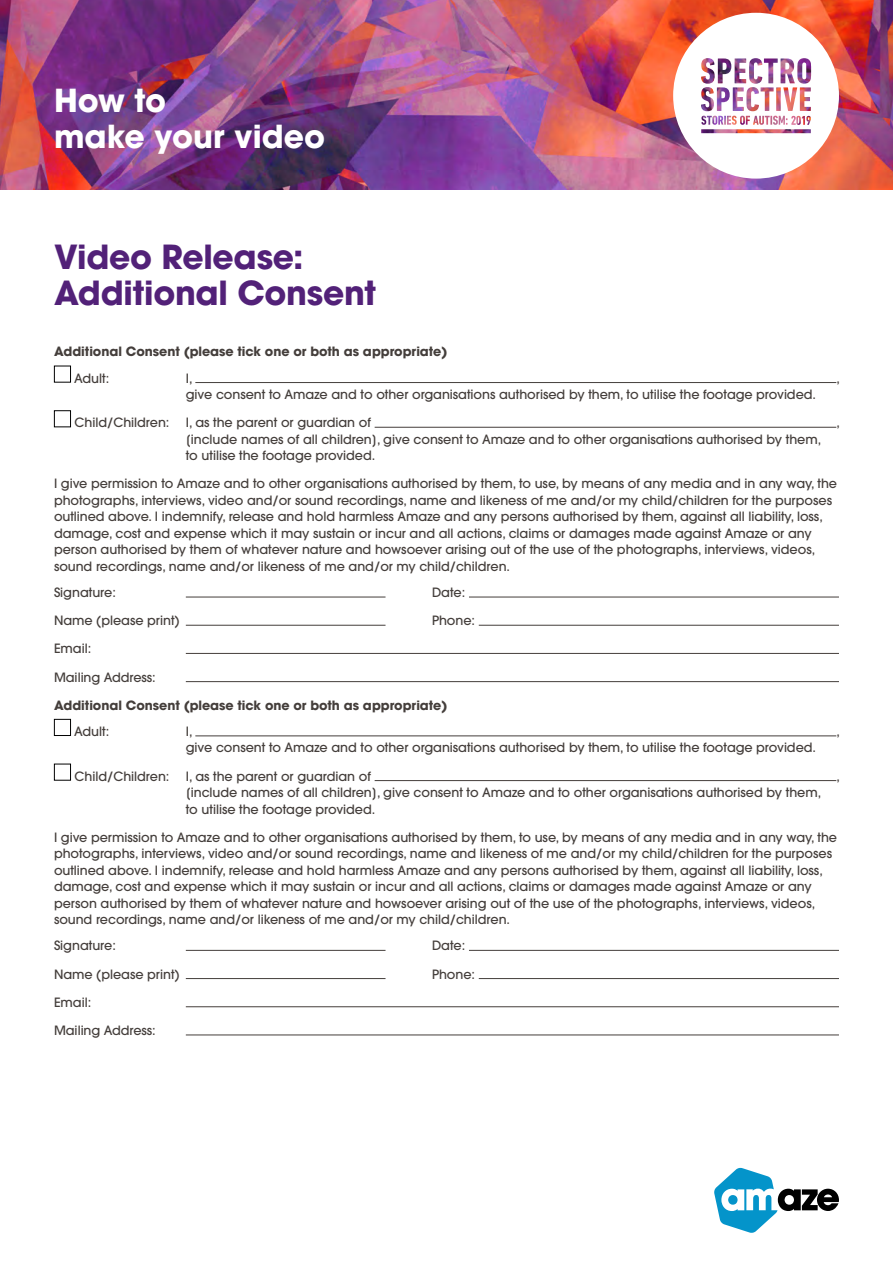
<style>
.page{position:relative;width:893px;height:1263px;background:#fff}
.page>*{position:absolute;margin:0;border:0;box-sizing:border-box;transform-origin:0 0}
.t1{font:700 33px/36px "ITC Avant Garde Pro";letter-spacing:-.01em;color:#522178}
.t2{font:700 31.5px/36px "ITC Avant Garde Pro";color:#fff}
.t3{font:500 12.75px/16.5px "ITC Avant Garde Pro";letter-spacing:-.005em;color:#443e3b}
.t4{font:700 12.75px "ITC Avant Garde Pro";letter-spacing:-.005em;color:#443e3b}
</style>
<div class="page">
<img style="left:0;top:0;width:893px;height:189px">
<img style="left:673px;top:13px;width:166px;height:166px;border-radius:50%">
<img style="left:701px;top:58px;width:110px;height:26px">
<hr style="left:195px;top:382px;width:641px;height:1px;background:#443e3b">
<hr style="left:375px;top:427px;width:461px;height:1px;background:#443e3b">
<hr style="left:186px;top:597px;width:200px;height:1px;background:#443e3b">
<hr style="left:469px;top:597px;width:370px;height:1px;background:#443e3b">
<hr style="left:186px;top:625px;width:200px;height:1px;background:#443e3b">
<hr style="left:479px;top:625px;width:360px;height:1px;background:#443e3b">
<hr style="left:186px;top:653px;width:653px;height:1px;background:#443e3b">
<hr style="left:186px;top:681px;width:653px;height:1px;background:#443e3b">
<hr style="left:195px;top:735px;width:641px;height:1px;background:#443e3b">
<hr style="left:375px;top:780px;width:461px;height:1px;background:#443e3b">
<hr style="left:186px;top:950px;width:200px;height:1px;background:#443e3b">
<hr style="left:469px;top:950px;width:370px;height:1px;background:#443e3b">
<hr style="left:186px;top:978px;width:200px;height:1px;background:#443e3b">
<hr style="left:479px;top:978px;width:360px;height:1px;background:#443e3b">
<hr style="left:186px;top:1006px;width:653px;height:1px;background:#443e3b">
<hr style="left:186px;top:1034px;width:653px;height:1px;background:#443e3b">
<div style="left:54px;top:366px;width:17px;height:17px;border:1px solid #000"></div>
<div style="left:54px;top:410px;width:17px;height:17px;border:1px solid #000"></div>
<div style="left:54px;top:719px;width:17px;height:17px;border:1px solid #000"></div>
<div style="left:54px;top:764px;width:17px;height:16px;border:1px solid #000"></div>
<svg style="left:714px;top:1167px;width:125px;height:66px"></svg>
<h2 class="t2" style="left:54px;top:82px;width:273px">How to<br>make your video</h2>
<h1 class="t1" style="left:54px;top:238px;width:324px">Video Release:<br>Additional Consent</h1>
<p class="t4" style="left:54px;top:343px;width:395px">Additional Consent (please tick one or both as appropriate)</p>
<p class="t3" style="left:74px;top:369px;width:36px">Adult:</p>
<p class="t3" style="left:186px;top:369px;width:8px">I,</p>
<p class="t3" style="left:836px;top:369px;width:5px">,</p>
<p class="t3" style="left:186px;top:386px;width:632px">give consent to Amaze and to other organisations authorised by them, to utilise the footage provided.</p>
<p class="t3" style="left:75px;top:414px;width:96px">Child/Children:</p>
<p class="t3" style="left:186px;top:414px;width:187px">I, as the parent or guardian of</p>
<p class="t3" style="left:836px;top:414px;width:5px">,</p>
<p class="t3" style="left:186px;top:431px;width:637px">[include names of all children], give consent to Amaze and to other organisations authorised by them, to utilise the footage provided.</p>
<p class="t3" style="left:54px;top:475px;width:785px">I give permission to Amaze and to other organisations authorised by them, to use, by means of any media and in any way, the photographs, interviews, video and/or sound recordings, name and likeness of me and/or my child/children for the purposes outlined above. I indemnify, release and hold harmless Amaze and any persons authorised by them, against all liability, loss, damage, cost and expense which it may sustain or incur and all actions, claims or damages made against Amaze or any person authorised by them of whatever nature and howsoever arising out of the use of the photographs, interviews, videos, sound recordings, name and/or likeness of me and/or my child/children.</p>
<p class="t3" style="left:54px;top:584px;width:63px">Signature:</p>
<p class="t3" style="left:432px;top:584px;width:35px">Date:</p>
<p class="t3" style="left:54px;top:612px;width:127px">Name (please print)</p>
<p class="t3" style="left:432px;top:612px;width:45px">Phone:</p>
<p class="t3" style="left:54px;top:640px;width:39px">Email:</p>
<p class="t3" style="left:54px;top:669px;width:103px">Mailing Address:</p>
<p class="t4" style="left:54px;top:696px;width:395px">Additional Consent (please tick one or both as appropriate)</p>
<p class="t3" style="left:74px;top:723px;width:36px">Adult:</p>
<p class="t3" style="left:186px;top:723px;width:8px">I,</p>
<p class="t3" style="left:836px;top:723px;width:5px">,</p>
<p class="t3" style="left:186px;top:739px;width:632px">give consent to Amaze and to other organisations authorised by them, to utilise the footage provided.</p>
<p class="t3" style="left:75px;top:767px;width:96px">Child/Children:</p>
<p class="t3" style="left:186px;top:767px;width:187px">I, as the parent or guardian of</p>
<p class="t3" style="left:836px;top:767px;width:5px">,</p>
<p class="t3" style="left:186px;top:784px;width:637px">[include names of all children], give consent to Amaze and to other organisations authorised by them, to utilise the footage provided.</p>
<p class="t3" style="left:54px;top:829px;width:785px">I give permission to Amaze and to other organisations authorised by them, to use, by means of any media and in any way, the photographs, interviews, video and/or sound recordings, name and likeness of me and/or my child/children for the purposes outlined above. I indemnify, release and hold harmless Amaze and any persons authorised by them, against all liability, loss, damage, cost and expense which it may sustain or incur and all actions, claims or damages made against Amaze or any person authorised by them of whatever nature and howsoever arising out of the use of the photographs, interviews, videos, sound recordings, name and/or likeness of me and/or my child/children.</p>
<p class="t3" style="left:54px;top:937px;width:63px">Signature:</p>
<p class="t3" style="left:432px;top:937px;width:35px">Date:</p>
<p class="t3" style="left:54px;top:965px;width:127px">Name (please print)</p>
<p class="t3" style="left:432px;top:965px;width:45px">Phone:</p>
<p class="t3" style="left:54px;top:994px;width:39px">Email:</p>
<p class="t3" style="left:54px;top:1022px;width:103px">Mailing Address:</p>
</div>
